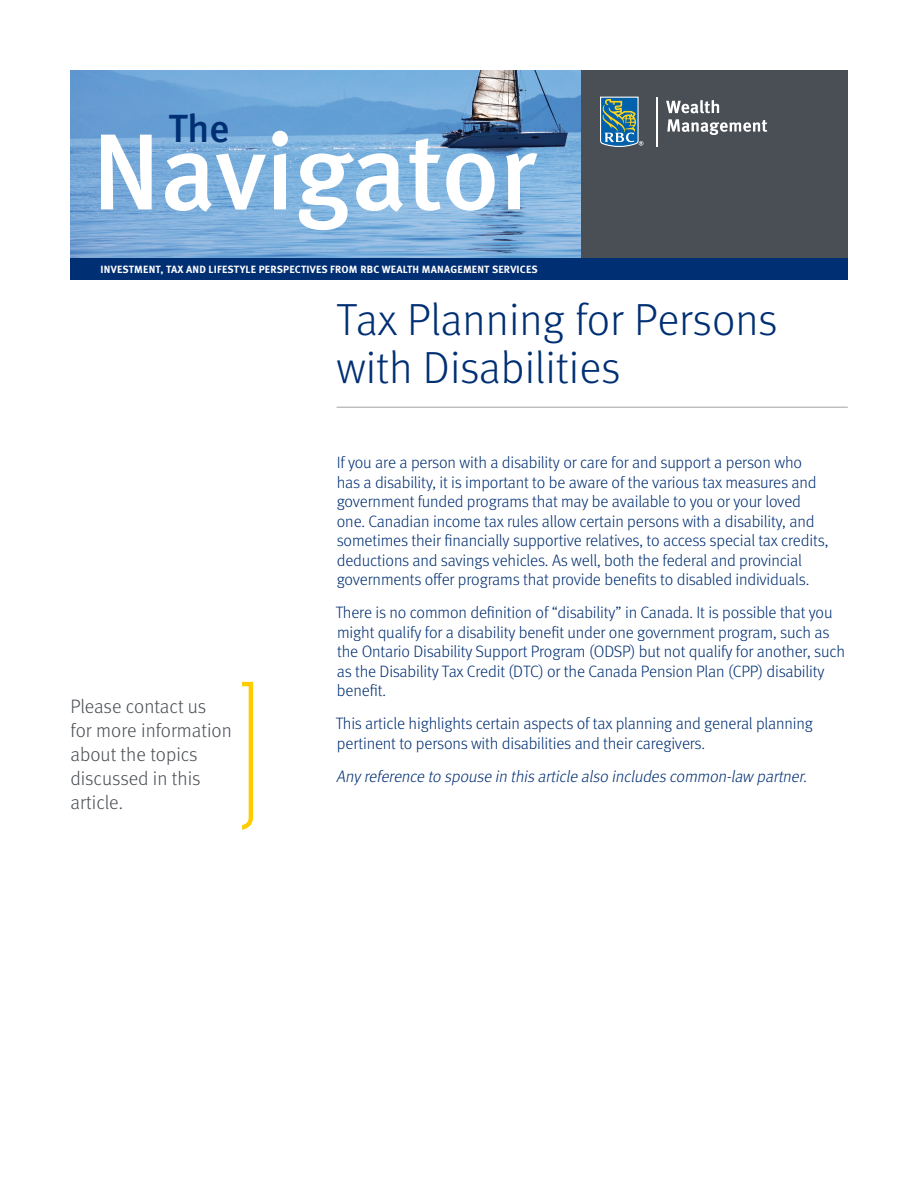
<style>
.page{position:relative;width:918px;height:1188px;background:#fff}
.page>*{position:absolute;margin:0;border:0;box-sizing:border-box;transform-origin:0 0}
.t1{font:500 108px "Meta OT";letter-spacing:-.015em;color:#fff}
._1-Main_Title{font:300 45px/48px "Meta OT";color:#002f73}
.t2{font:500 39.3px "Meta OT";color:#002f73}
._8-Callout_Page_1{font:300 19.5px/24px "Meta OT";color:#4a4f55}
._3-Intro_Text{font:300 16.5px/19.5px "Meta OT";letter-spacing:-.01em;color:#002f73}
._3-Intro_Text-2{font:italic 300 16.5px "Meta OT";color:#002f73}
.t3{font:700 10.5px "Meta OT";letter-spacing:.02em;color:#fff}
</style>
<div class="page">
<img style="left:70px;top:70px;width:511px;height:188px">
<div style="left:581px;top:70px;width:267px;height:209px;background:#4a4f55"></div>
<div style="left:70px;top:258px;width:778px;height:22px;background:#002f73"></div>
<svg style="left:600px;top:97px;width:43px;height:50px;background:#548695"></svg>
<hr style="left:657px;top:97px;width:1px;height:49px;background:#fff">
<svg style="left:666px;top:100px;width:53px;height:13px"></svg>
<svg style="left:667px;top:119px;width:100px;height:16px"></svg>
<hr style="left:337px;top:407px;width:511px;height:1px;background:#a1a2a6">
<svg style="left:242px;top:682px;width:11px;height:148px"></svg>
<h3 class="t2" style="left:168px;top:104px;width:63px">The</h3>
<h1 class="t1" style="left:92px;top:105px;width:446px">Navigator</h1>
<p class="t3" style="left:101px;top:263px;width:439px">INVESTMENT, TAX AND LIFESTYLE PERSPECTIVES FROM RBC WEALTH MANAGEMENT SERVICES</p>
<p class="_8-Callout_Page_1" style="left:70px;top:695px;width:163px">Please contact us for more information about the topics discussed in this article.</p>
<p class="_1-Main_Title" style="left:337px;top:296px;width:443px">Tax Planning for Persons with Disabilities</p>
<p class="_3-Intro_Text" style="left:337px;top:453px;width:493px">If you are a person with a disability or care for and support a person who has a disability, it is important to be aware of the various tax measures and government funded programs that may be available to you or your loved one. Canadian income tax rules allow certain persons with a disability, and sometimes their financially supportive relatives, to access special tax credits, deductions and savings vehicles. As well, both the federal and provincial governments offer programs that provide benefits to disabled individuals.</p>
<p class="_3-Intro_Text" style="left:336px;top:603px;width:511px">There is no common definition of “disability” in Canada. It is possible that you might qualify for a disability benefit under one government program, such as the Ontario Disability Support Program (ODSP) but not qualify for another, such as the Disability Tax Credit (DTC) or the Canada Pension Plan (CPP) disability benefit.</p>
<p class="_3-Intro_Text" style="left:336px;top:714px;width:479px">This article highlights certain aspects of tax planning and general planning pertinent to persons with disabilities and their caregivers.</p>
<p class="_3-Intro_Text-2" style="left:336px;top:766px;width:476px">Anyreference to spouse in thisarticle also includescommon-law partner.</p>
</div>
